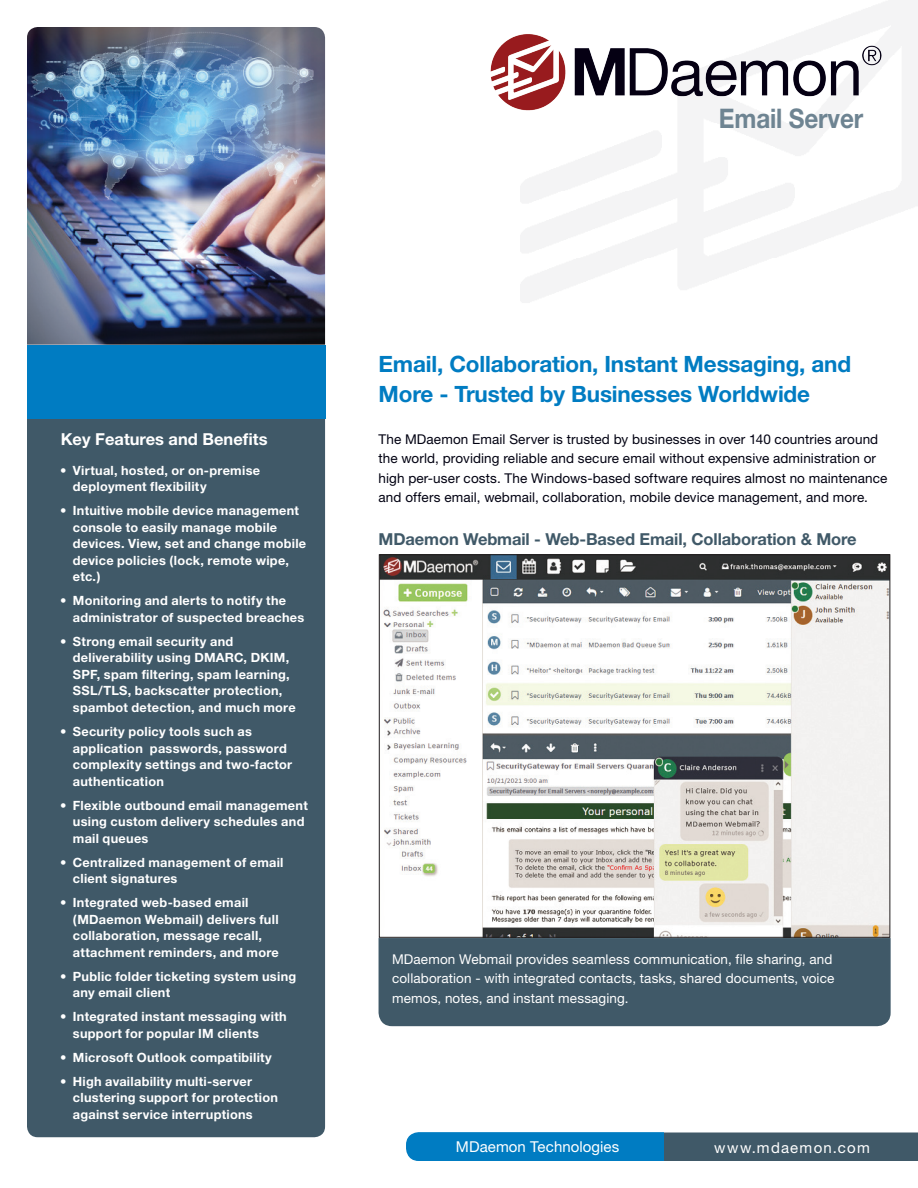
<style>
.page{position:relative;width:918px;height:1188px;background:#fff}
.page>*{position:absolute;margin:0;border:0;box-sizing:border-box;transform-origin:0 0}
.Datasheet_-_Logo_Tag{font:700 27px "Helvetica Neue";letter-spacing:-.005em;color:#6e8492;scale:.9 1}
.Datasheet_-_Main_Tit{font:700 22.5px/30px "Helvetica Neue";letter-spacing:-.005em;color:#007cc2}
.Datasheet_-_Main_Tit-2{font:700 16.5px "Helvetica Neue";letter-spacing:-.005em;color:#405968}
.Datasheet_-_Callout{font:700 16.5px "Helvetica Neue";color:#fff}
.t1{font:15px "Helvetica Neue";letter-spacing:.01em;color:#fff}
.t2{font:15px "Helvetica Neue";letter-spacing:.08em;color:#fff}
.Datasheet_-_Basic_Pa{font:13.5px/19.5px "Helvetica Neue";letter-spacing:.01em;color:#010111}
.Datasheet_-_Image_In{font:13.5px/19.5px "Helvetica Neue";letter-spacing:.01em;color:#fff}
.t3{font:700 12.75px/16.5px "Helvetica Neue";letter-spacing:.02em;color:#fff}
</style>
<div class="page">
<div style="left:27px;top:418px;width:298px;height:719px;background:#405968"></div>
<svg style="left:406px;top:1132px;width:512px;height:29px;background:#236c97"></svg>
<div style="left:379px;top:938px;width:512px;height:88px;background:#405968"></div>
<img style="left:27px;top:27px;width:298px;height:318px">
<div style="left:27px;top:345px;width:298px;height:73px;background:#007cc2"></div>
<img style="left:381px;top:556px;width:507px;height:380px">
<img style="left:490px;top:27px;width:400px;height:90px">
<p class="Datasheet_-_Logo_Tag" style="left:719px;top:102px;width:162px">Email Server</p>
<p class="Datasheet_-_Callout" style="left:61px;top:429px;width:208px">Key Features and Benefits</p>
<p class="t3" style="left:73px;top:462px;width:189px;text-indent:-13px">• Virtual, hosted, or on-premise deployment flexibility</p>
<p class="t3" style="left:73px;top:502px;width:235px;text-indent:-13px">• Intuitive mobile device management console to easily manage mobile devices. View, set and change mobile device policies (lock, remote wipe, etc.)</p>
<p class="t3" style="left:73px;top:592px;width:233px;text-indent:-13px">• Monitoring and alerts to notify the administrator of suspected breaches</p>
<p class="t3" style="left:73px;top:633px;width:224px;text-indent:-13px">• Strong email security and deliverability using DMARC, DKIM, SPF, spam filtering, spam learning, SSL/TLS, backscatter protection, spambot detection, and much more</p>
<p class="t3" style="left:73px;top:723px;width:221px;text-indent:-13px">• Security policy tools such as application passwords, password complexity settings and two-factor authentication</p>
<p class="t3" style="left:73px;top:797px;width:236px;text-indent:-13px">• Flexible outbound email management using custom delivery schedules and mail queues</p>
<p class="t3" style="left:73px;top:854px;width:212px;text-indent:-13px">• Centralized management of email client signatures</p>
<p class="t3" style="left:73px;top:894px;width:208px;text-indent:-13px">• Integrated web-based email (MDaemon Webmail) delivers full collaboration, message recall, attachment reminders, and more</p>
<p class="t3" style="left:73px;top:968px;width:225px;text-indent:-13px">• Public folder ticketing system using any email client</p>
<p class="t3" style="left:73px;top:1008px;width:215px;text-indent:-13px">• Integrated instant messaging with support for popular IM clients</p>
<p class="t3" style="left:60px;top:1049px;width:213px">• Microsoft Outlook compatibility</p>
<p class="t3" style="left:73px;top:1073px;width:207px;text-indent:-13px">• High availability multi-server clustering support for protection against service interruptions</p>
<p class="Datasheet_-_Main_Tit" style="left:379px;top:349px;width:474px">Email, Collaboration, Instant Messaging, and<br>More - Trusted by Businesses Worldwide</p>
<p class="Datasheet_-_Basic_Pa" style="left:379px;top:429px;width:510px">The MDaemon Email Server is trusted by businesses in over 140 countries around the world, providing reliable and secure email without expensive administration or high per-user costs. The Windows-based software requires almost no maintenance and offers email, webmail, collaboration, mobile device management, and more.</p>
<p class="Datasheet_-_Main_Tit-2" style="left:379px;top:529px;width:480px">MDaemon Webmail - Web-Based Email, Collaboration &amp; More</p>
<p class="Datasheet_-_Image_In" style="left:392px;top:949px;width:444px">MDaemon Webmail provides seamless communication, file sharing, and collaboration - with integrated contacts, tasks, shared documents, voice memos, notes, and instant messaging.</p>
<p class="t1" style="left:456px;top:1138px;width:165px">MDaemon Technologies</p>
<p class="t2" style="left:714px;top:1138px;width:157px">www.mdaemon.com</p>
</div>
